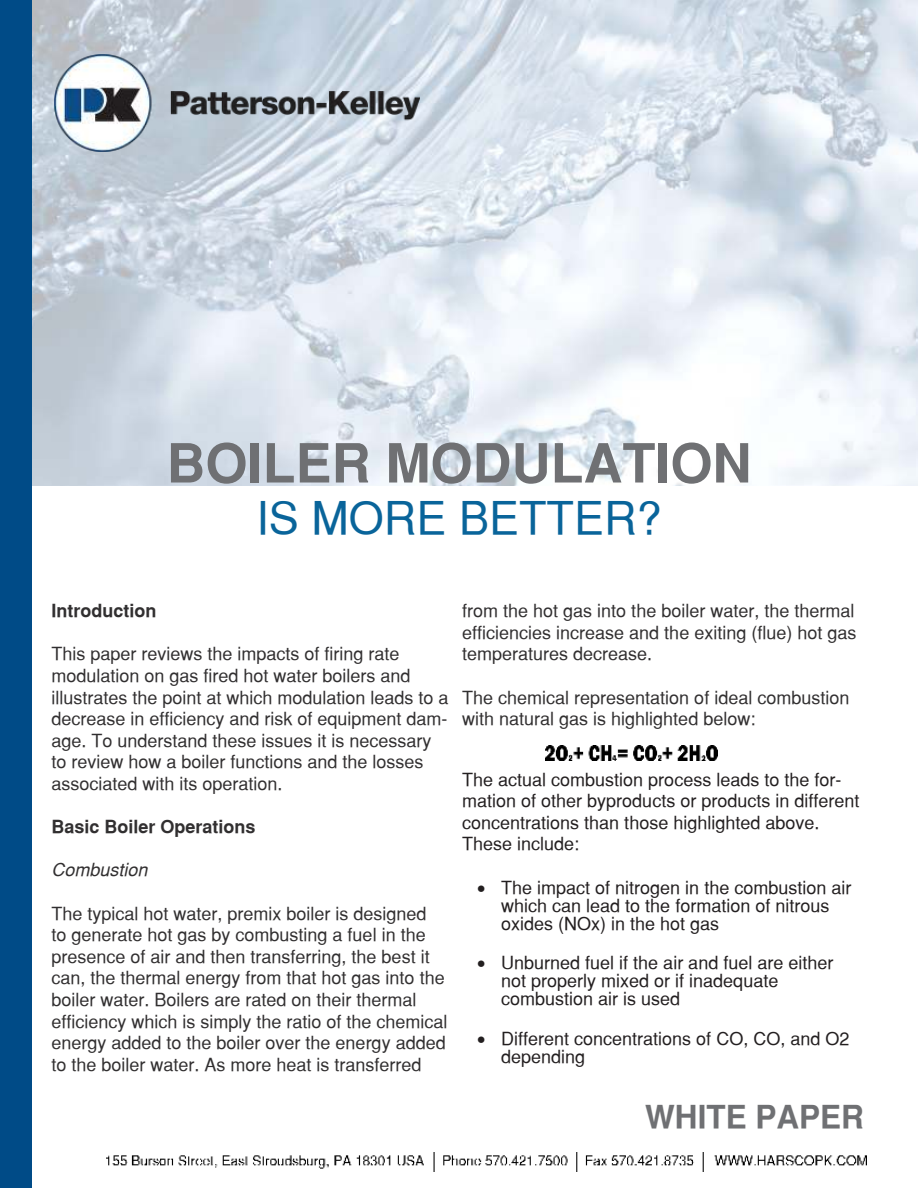
<style>
.page{position:relative;width:918px;height:1188px;background:#fff}
.page>*{position:absolute;margin:0;border:0;box-sizing:border-box;transform-origin:0 0}
.t1{font:700 54px "Sans Serif";color:#6f7073}
.t2{font:45px "Sans Serif";color:#09649a}
.t3{font:700 31.5px "Sans Serif";color:#6f7073}
.t4{font:18px/21.6px "Sans Serif";color:#312f30}
.t5{font:18px/18px "Sans Serif";color:#231f20}
.t6{font:700 18px "Sans Serif";color:#312f30}
.t7{font:italic 18px "Sans Serif";color:#312f30}
</style>
<div class="page">
<img style="left:32px;top:0;width:886px;height:486px">
<div style="left:0;top:0;width:32px;height:1188px;background:#004b87"></div>
<img style="left:106px;top:1152px;width:761px;height:19px">
<img style="left:54px;top:54px;width:365px;height:97px">
<img style="left:546px;top:746px;width:171px;height:15px">
<h1 class="t1" style="left:167px;top:432px;width:586px">BOILER MODULATION</h1>
<h2 class="t2" style="left:256px;top:492px;width:407px">IS MORE BETTER?</h2>
<p class="t6" style="left:51px;top:600px;width:106px">Introduction</p>
<p class="t4" style="left:51px;top:643px;width:399px">This paper reviews the impacts of firing rate modulation on gas fired hot water boilers and illustrates the point at which modulation leads to a decrease in efficiency and risk of equipment dam&shy;age. To understand these issues it is necessary to review how a boiler functions and the losses associated with its operation.</p>
<p class="t6" style="left:51px;top:816px;width:206px">Basic Boiler Operations</p>
<p class="t7" style="left:51px;top:860px;width:98px">Combustion</p>
<p class="t4" style="left:51px;top:902px;width:398px">The typical hot water, premix boiler is designed<br>to generate hot gas by combusting a fuel in the presence of air and then transferring, the best it can, the thermal energy from that hot gas into the boiler water. Boilers are rated on their thermal efficiency which is simply the ratio of the chemical energy added to the boiler over the energy added to the boiler water. As more heat is transferred</p>
<p class="t4" style="left:462px;top:600px;width:396px;text-align:justify">from the hot gas into the boiler water, the thermal efficiencies increase and the exiting (flue) hot gas temperatures decrease.</p>
<p class="t4" style="left:462px;top:686px;width:389px">The chemical representation of ideal combustion with natural gas is highlighted below:</p>
<p class="t5" style="left:462px;top:768px;width:399px;line-height:21.6px">The actual combustion process leads to the for&shy;mation of other byproducts or products in different concentrations than those highlighted above.<br>These include:</p>
<p class="t5" style="left:501px;top:878px;width:352px;text-indent:-24px">• The impact of nitrogen in the combustion air which can lead to the formation of nitrous oxides (NOx) in the hot gas</p>
<p class="t5" style="left:501px;top:954px;width:334px;text-indent:-24px">• Unburned fuel if the air and fuel are either not properly mixed or if inadequate combustion air is used</p>
<p class="t5" style="left:501px;top:1029px;width:350px;text-indent:-24px">• Different concentrations of CO, CO, and O2 depending</p>
<h3 class="t3" style="left:645px;top:1098px;width:220px">WHITE PAPER</h3>
</div>
